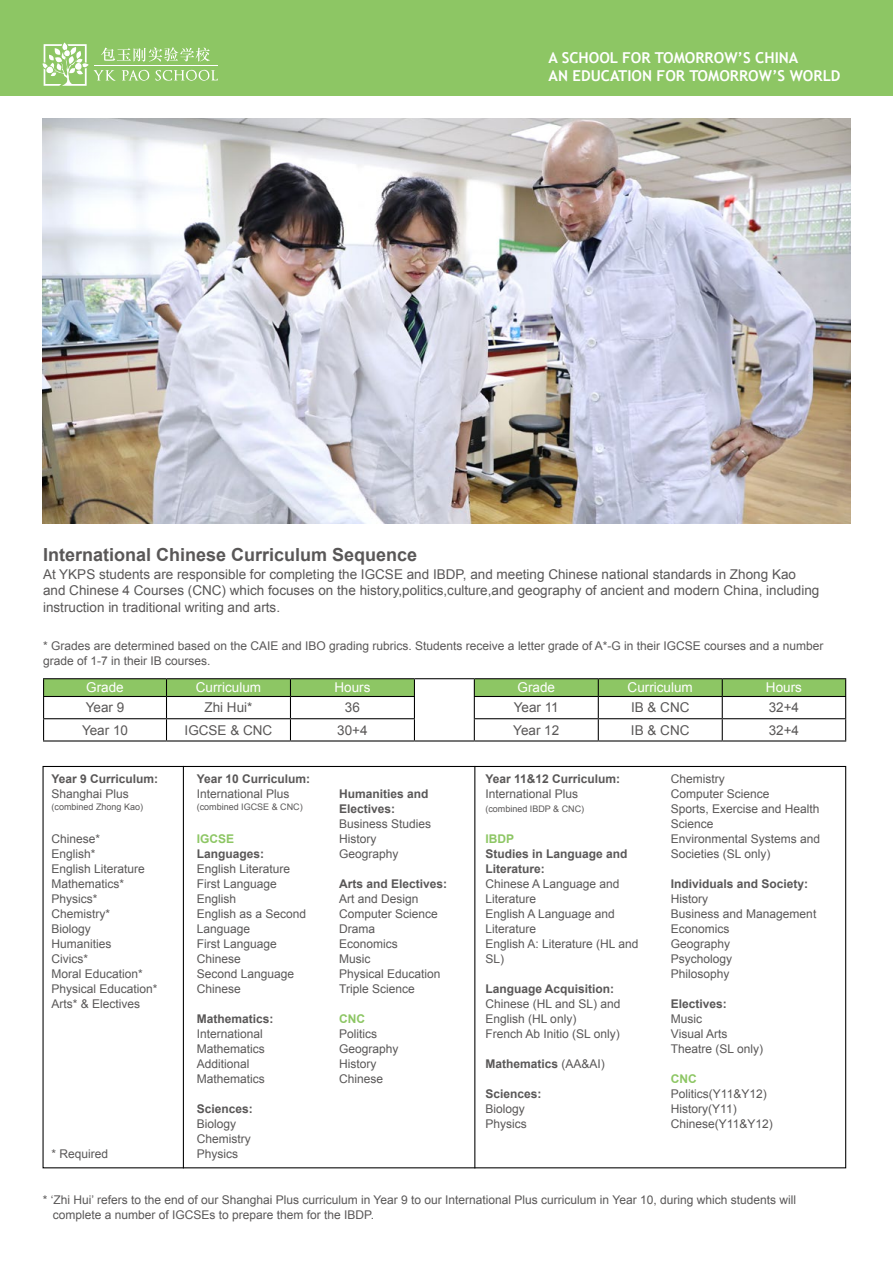
<style>
.page{position:relative;width:893px;height:1263px;background:#fff}
.page>*{position:absolute;margin:0;border:0;box-sizing:border-box;transform-origin:0 0}
.t1{font:700 18px "Arial";color:#595757}
.t2{font:700 15px/18px "Trebuchet MS";color:#fff}
.t3{font:13.5px/16.2px "Arial";color:#595757}
.t4{font:13.5px "Arial";color:#fff}
.t5{font:12px/15px "Arial";color:#595757}
.t6{font:700 12px/15px "Arial";color:#595757}
.t7{font:700 12px "Arial";color:#8dc664}
.t8{font:9px "Arial";color:#595757}
.s1{font-weight:400}
</style>
<div class="page">
<div style="left:0;top:0;width:893px;height:96px;background:#8dc664"></div>
<svg style="left:43px;top:43px;width:175px;height:43px"></svg>
<hr style="left:94px;top:66px;width:124px;height:1px;background:#fff">
<img style="left:43px;top:118px;width:807px;height:405px">
<hr style="left:183px;top:766px;width:1px;height:402px;background:#000">
<hr style="left:474px;top:766px;width:1px;height:402px;background:#000">
<div style="left:43px;top:679px;width:123px;height:17px;background:#8dc664"></div>
<div style="left:474px;top:679px;width:124px;height:17px;background:#8dc664"></div>
<div style="left:166px;top:679px;width:124px;height:17px;background:#8dc664"></div>
<div style="left:598px;top:679px;width:124px;height:17px;background:#8dc664"></div>
<div style="left:290px;top:679px;width:124px;height:17px;background:#8dc664"></div>
<div style="left:722px;top:679px;width:124px;height:17px;background:#8dc664"></div>
<hr style="left:43px;top:678px;width:123px;height:1px;background:#000">
<hr style="left:166px;top:678px;width:124px;height:1px;background:#000">
<hr style="left:290px;top:678px;width:124px;height:1px;background:#000">
<hr style="left:414px;top:678px;width:60px;height:1px;background:#000">
<hr style="left:474px;top:678px;width:124px;height:1px;background:#000">
<hr style="left:598px;top:678px;width:124px;height:1px;background:#000">
<hr style="left:722px;top:678px;width:124px;height:1px;background:#000">
<hr style="left:43px;top:696px;width:123px;height:1px;background:#000">
<hr style="left:166px;top:696px;width:124px;height:1px;background:#000">
<hr style="left:290px;top:696px;width:125px;height:1px;background:#000">
<hr style="left:474px;top:696px;width:124px;height:1px;background:#000">
<hr style="left:598px;top:696px;width:124px;height:1px;background:#000">
<hr style="left:722px;top:696px;width:124px;height:1px;background:#000">
<hr style="left:43px;top:718px;width:123px;height:1px;background:#000">
<svg style="left:43px;top:679px;width:1px;height:61px"></svg>
<hr style="left:166px;top:718px;width:124px;height:1px;background:#000">
<svg style="left:166px;top:679px;width:1px;height:61px"></svg>
<hr style="left:290px;top:718px;width:125px;height:1px;background:#000">
<svg style="left:290px;top:679px;width:1px;height:61px"></svg>
<svg style="left:414px;top:679px;width:1px;height:61px"></svg>
<hr style="left:474px;top:718px;width:124px;height:1px;background:#000">
<svg style="left:474px;top:679px;width:1px;height:61px"></svg>
<hr style="left:598px;top:718px;width:124px;height:1px;background:#000">
<svg style="left:598px;top:679px;width:1px;height:61px"></svg>
<hr style="left:722px;top:718px;width:124px;height:1px;background:#000">
<svg style="left:722px;top:679px;width:1px;height:61px"></svg>
<svg style="left:845px;top:679px;width:1px;height:61px"></svg>
<hr style="left:43px;top:740px;width:123px;height:1px;background:#000">
<hr style="left:166px;top:740px;width:124px;height:1px;background:#000">
<hr style="left:290px;top:740px;width:124px;height:1px;background:#000">
<hr style="left:414px;top:740px;width:60px;height:1px;background:#000">
<hr style="left:474px;top:740px;width:124px;height:1px;background:#000">
<hr style="left:598px;top:740px;width:124px;height:1px;background:#000">
<hr style="left:722px;top:740px;width:124px;height:1px;background:#000">
<p class="t2" style="left:549px;top:48px;width:294px">A SCHOOL FOR TOMORROW’S CHINA<br>AN EDUCATION FOR TOMORROW’S WORLD</p>
<h1 class="t1" style="left:43px;top:543px;width:376px">International Chinese Curriculum Sequence</h1>
<p class="t3" style="left:43px;top:566px;width:778px">At YKPS students are responsible for completing the IGCSE and IBDP, and meeting Chinese national standards in Zhong Kao and Chinese 4 Courses (CNC) which focuses on the history,politics,culture,and geography of ancient and modern China, including instruction in traditional writing and arts.</p>
<p class="t5" style="left:43px;top:638px;width:782px">* Grades are determined based on the CAIE and IBO grading rubrics. Students receive a letter grade of A*-G in their IGCSE courses and a number grade of 1-7 in their IB courses.</p>
<p class="t4" style="left:86px;top:679px;width:39px">Grade</p>
<p class="t4" style="left:196px;top:679px;width:67px">Curriculum</p>
<p class="t4" style="left:334px;top:679px;width:38px">Hours</p>
<p class="t4" style="left:517px;top:679px;width:39px">Grade</p>
<p class="t4" style="left:628px;top:679px;width:67px">Curriculum</p>
<p class="t4" style="left:766px;top:679px;width:38px">Hours</p>
<p class="t3" style="left:86px;top:700px;width:40px">Year 9</p>
<p class="t3" style="left:204px;top:700px;width:50px">Zhi Hui*</p>
<p class="t3" style="left:345px;top:700px;width:17px">36</p>
<p class="t3" style="left:514px;top:700px;width:47px">Year 11</p>
<p class="t3" style="left:631px;top:700px;width:60px">IB &amp; CNC</p>
<p class="t3" style="left:769px;top:700px;width:32px">32+4</p>
<p class="t3" style="left:82px;top:722px;width:48px">Year 10</p>
<p class="t3" style="left:185px;top:722px;width:89px">IGCSE &amp; CNC</p>
<p class="t3" style="left:337px;top:722px;width:32px">30+4</p>
<p class="t3" style="left:513px;top:722px;width:48px">Year 12</p>
<p class="t3" style="left:631px;top:722px;width:60px">IB &amp; CNC</p>
<p class="t3" style="left:769px;top:722px;width:32px">32+4</p>
<p class="t6" style="left:52px;top:771px;width:108px">Year 9 Curriculum:</p>
<p class="t5" style="left:52px;top:786px;width:79px">Shanghai Plus</p>
<p class="t8" style="left:52px;top:801px;width:93px">(combined Zhong Kao)</p>
<p class="t5" style="left:52px;top:831px;width:108px">Chinese*<br>English*<br>English Literature<br>Mathematics*<br>Physics*<br>Chemistry*<br>Biology<br>Humanities<br>Civics*<br>Moral Education*<br>Physical Education*<br>Arts* &amp; Electives</p>
<p class="t5" style="left:52px;top:1147px;width:58px">* Required</p>
<p class="t6" style="left:197px;top:771px;width:115px">Year 10 Curriculum:</p>
<p class="t5" style="left:197px;top:786px;width:94px">International Plus</p>
<p class="t8" style="left:197px;top:801px;width:108px">(combined IGCSE &amp; CNC)</p>
<p class="t7" style="left:197px;top:831px;width:39px">IGCSE</p>
<p class="t6" style="left:197px;top:846px;width:69px">Languages:</p>
<p class="t5" style="left:197px;top:861px;width:111px">English Literature<br>First Language<br>English<br>English as a Second<br>Language<br>First Language<br>Chinese<br>Second Language<br>Chinese</p>
<p class="t6" style="left:197px;top:1011px;width:78px">Mathematics:</p>
<p class="t5" style="left:197px;top:1026px;width:70px">International<br>Mathematics<br>Additional<br>Mathematics</p>
<p class="t6" style="left:197px;top:1101px;width:58px">Sciences:</p>
<p class="t5" style="left:197px;top:1116px;width:55px">Biology<br>Chemistry<br>Physics</p>
<p class="t6" style="left:339px;top:786px;width:91px">Humanities and<br>Electives:</p>
<p class="t5" style="left:339px;top:816px;width:94px">Business Studies<br>History<br>Geography</p>
<p class="t6" style="left:339px;top:876px;width:110px">Arts and Electives:</p>
<p class="t5" style="left:339px;top:891px;width:103px">Art and Design<br>Computer Science<br>Drama<br>Economics<br>Music<br>Physical Education<br>Triple Science</p>
<p class="t7" style="left:339px;top:1011px;width:27px">CNC</p>
<p class="t5" style="left:339px;top:1026px;width:61px">Politics<br>Geography<br>History<br>Chinese</p>
<p class="t6" style="left:485px;top:771px;width:136px">Year 11&amp;12 Curriculum:</p>
<p class="t5" style="left:485px;top:786px;width:94px">International Plus</p>
<p class="t8" style="left:485px;top:803px;width:100px">(combined IBDP &amp; CNC)</p>
<p class="t7" style="left:485px;top:831px;width:30px">IBDP</p>
<p class="t6" style="left:485px;top:846px;width:144px">Studies in Language and<br>Literature:</p>
<p class="t5" style="left:485px;top:876px;width:154px">Chinese A Language and<br>Literature<br>English A Language and<br>Literature<br>English A: Literature (HL and<br>SL)</p>
<p class="t6" style="left:485px;top:981px;width:130px">Language Acquisition:</p>
<p class="t5" style="left:485px;top:996px;width:136px">Chinese (HL and SL) and<br>English (HL only)<br>French Ab Initio (SL only)</p>
<p class="t6" style="left:485px;top:1056px;width:121px">Mathematics <span class="s1">(AA&amp;AI)</span></p>
<p class="t6" style="left:485px;top:1086px;width:58px">Sciences:</p>
<p class="t5" style="left:485px;top:1101px;width:43px">Biology<br>Physics</p>
<p class="t5" style="left:671px;top:771px;width:151px">Chemistry<br>Computer Science<br>Sports, Exercise and Health<br>Science<br>Environmental Systems and<br>Societies (SL only)</p>
<p class="t6" style="left:671px;top:876px;width:139px">Individuals and Society:</p>
<p class="t5" style="left:671px;top:891px;width:147px">History<br>Business and Management<br>Economics<br>Geography<br>Psychology<br>Philosophy</p>
<p class="t6" style="left:671px;top:996px;width:58px">Electives:</p>
<p class="t5" style="left:671px;top:1011px;width:94px">Music<br>Visual Arts<br>Theatre (SL only)</p>
<p class="t7" style="left:671px;top:1071px;width:27px">CNC</p>
<p class="t5" style="left:671px;top:1086px;width:103px">Politics(Y11&amp;Y12)<br>History(Y11)<br>Chinese(Y11&amp;Y12)</p>
<p class="t5" style="left:53px;top:1192px;width:745px;text-indent:-10px">* ‘Zhi Hui’ refers to the end of our Shanghai Plus curriculum in Year 9 to our International Plus curriculum in Year 10, during which students will complete a number of IGCSEs to prepare them for the IBDP.</p>
</div>
